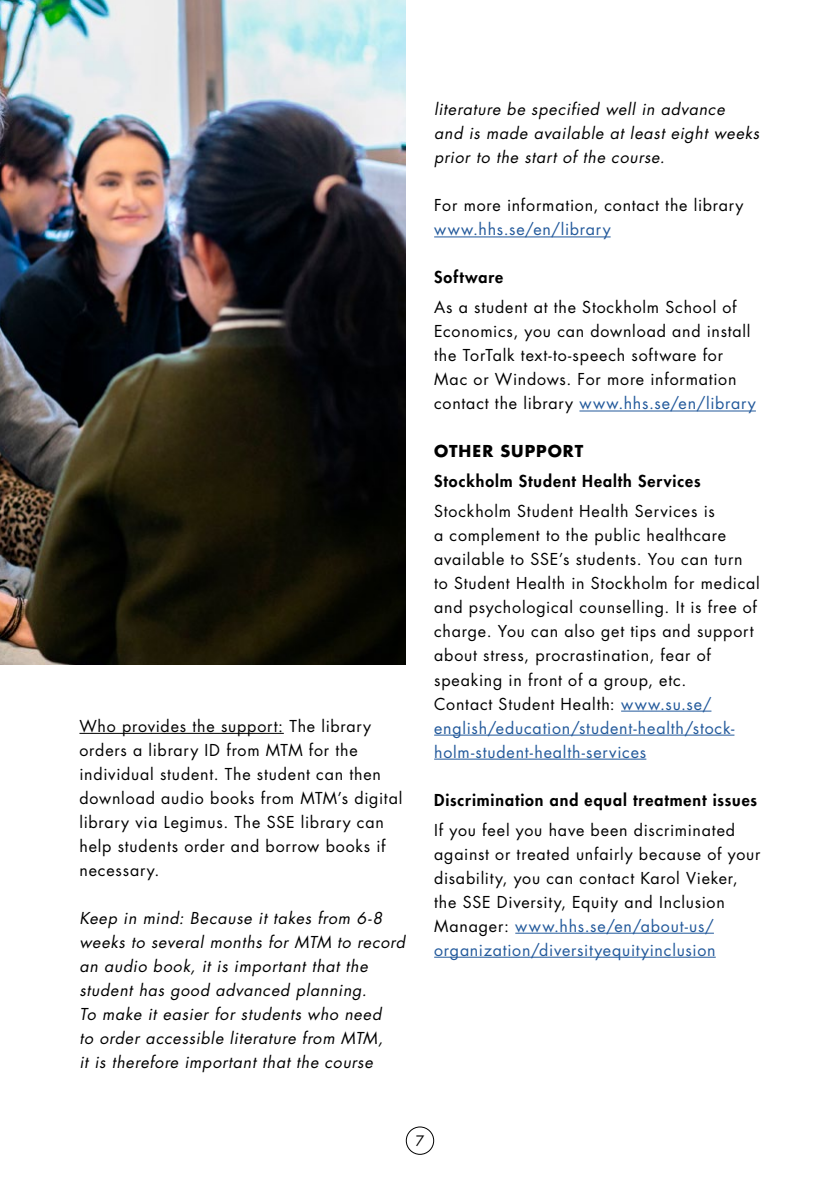
<style>
.page{position:relative;width:840px;height:1191px;background:#fff}
.page>*{position:absolute;margin:0;border:0;box-sizing:border-box;transform-origin:0 0}
.t1{font:16px/24px "Futura Std";letter-spacing:.05em;color:#000}
.t2{font:italic 16px/24px "Futura Std";letter-spacing:.045em;color:#000}
.t3{font:800 16px "Futura Std";letter-spacing:.06em;color:#000}
.t4{font:16px "Futura Std";letter-spacing:.05em;color:#22599b}
.t5{font:700 16px "Futura Std";letter-spacing:.06em;color:#000}
.t6{font:14px "Futura Std";color:#000}
.s1{color:#22599b}
</style>
<div class="page">
<div style="left:405px;top:1126px;width:29px;height:28px;border:1px solid #000;border-radius:50%"></div>
<hr style="left:79px;top:733px;width:205px;height:1px;background:#000">
<hr style="left:434px;top:236px;width:176px;height:1px;background:#22599b">
<hr style="left:579px;top:410px;width:176px;height:1px;background:#22599b">
<hr style="left:620px;top:710px;width:91px;height:1px;background:#22599b">
<hr style="left:434px;top:734px;width:300px;height:1px;background:#22599b">
<hr style="left:434px;top:758px;width:212px;height:1px;background:#22599b">
<hr style="left:515px;top:932px;width:198px;height:1px;background:#22599b">
<hr style="left:434px;top:956px;width:281px;height:1px;background:#22599b">
<img style="left:0;top:0;width:405px;height:664px">
<p class="t1" style="left:79px;top:714px;width:324px">Who provides the support: The library orders a library ID from MTM for the individual student. The student can then download audio books from MTM’s digital library via Legimus. The SSE library can help students order and borrow books if necessary.</p>
<p class="t2" style="left:79px;top:906px;width:327px">Keep in mind: Because it takes from 6-8 weeks to several months for MTM to record an audio book, it is important that the student has good advanced planning.<br>To make it easier for students who need<br>to order accessible literature from MTM,<br>it is therefore important that the course</p>
<p class="t2" style="left:434px;top:98px;width:326px">literature be specified well in advance<br>and is made available at least eight weeks prior to the start of the course.</p>
<p class="t1" style="left:434px;top:194px;width:311px">For more information, contact the library</p>
<p class="t4" style="left:434px;top:219px;width:178px">www.hhs.se/en/library</p>
<p class="t3" style="left:434px;top:267px;width:71px">Software</p>
<p class="t1" style="left:434px;top:296px;width:323px">As a student at the Stockholm School of Economics, you can download and install the TorTalk text-to-speech software for Mac or Windows. For more information contact the library <span class="s1">www.hhs.se/en/library</span></p>
<p class="t5" style="left:434px;top:441px;width:150px">OTHER SUPPORT</p>
<p class="t3" style="left:434px;top:471px;width:268px">Stockholm Student Health Services</p>
<p class="t1" style="left:434px;top:500px;width:327px">Stockholm Student Health Services is<br>a complement to the public healthcare available to SSE’s students. You can turn to Student Health in Stockholm for medical and psychological counselling. It is free of charge. You can also get tips and support about stress, procrastination, fear of speaking in front of a group, etc.<br>Contact Student Health: <span class="s1">www.su.se/ english/education/student-health/stock&shy;holm-student-health-services</span></p>
<p class="t3" style="left:434px;top:789px;width:324px">Discrimination and equal treatment issues</p>
<p class="t1" style="left:434px;top:818px;width:327px">If you feel you have been discriminated against or treated unfairly because of your disability, you can contact Karol Vieker, the SSE Diversity, Equity and Inclusion Manager: <span class="s1">www.hhs.se/en/about-us/ organization/diversityequityinclusion</span></p>
<p class="t6" style="left:415px;top:1131px;width:10px">7</p>
</div>
